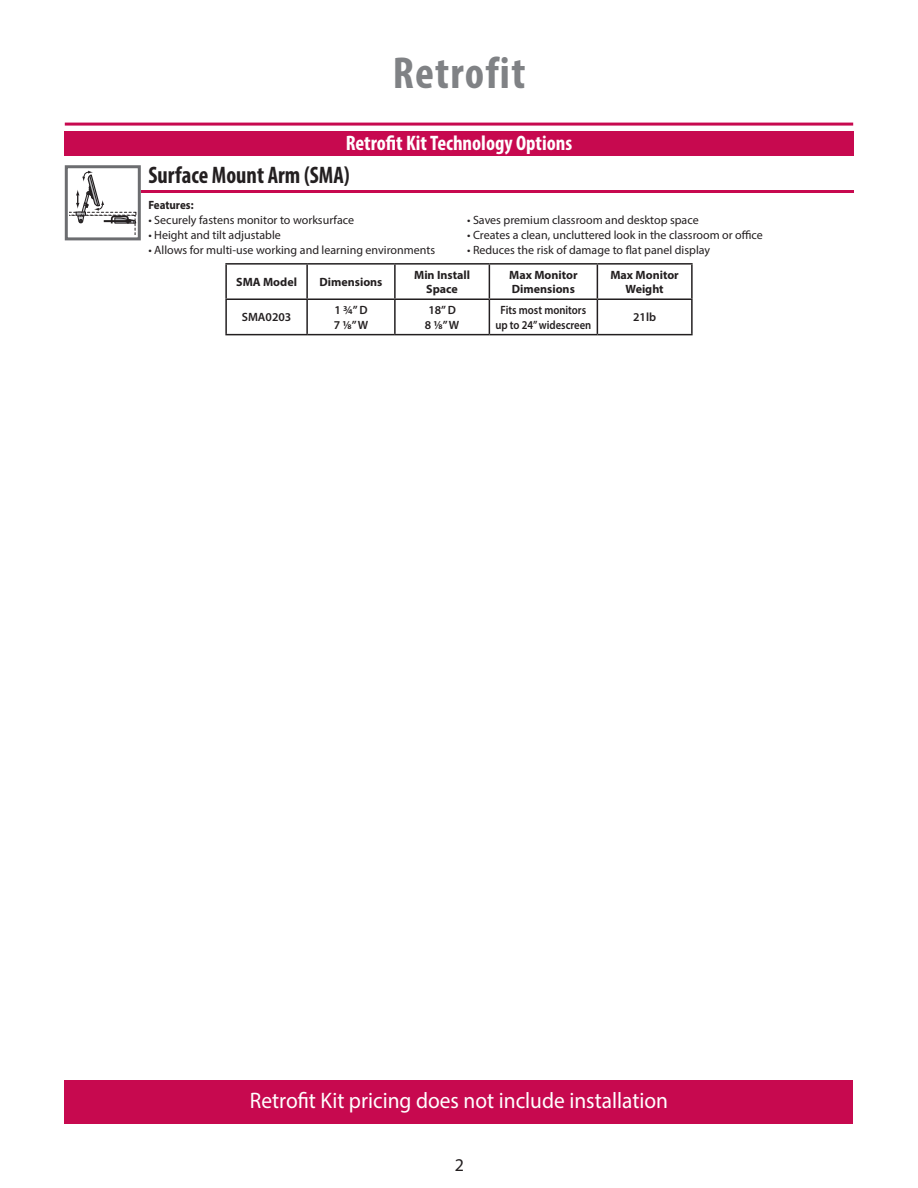
<style>
.page{position:relative;width:918px;height:1188px;background:#fff}
.page>*{position:absolute;margin:0;border:0;box-sizing:border-box;transform-origin:0 0}
.t1{font:700 condensed 45px "Myriad Pro";letter-spacing:.03em;color:#808285}
.t2{font:700 condensed 24px "Myriad Pro";color:#231f20;scale:.95 1}
.t3{font:22.5px "Myriad Pro";color:#fff;scale:.95 1}
.t4{font:700 condensed 21px "Myriad Pro";color:#fff}
.t5{font:18px "Myriad Pro";color:#231f20}
.t6{font:12px "Myriad Pro";color:#231f20}
.t7{font:700 12px/14.4px "Myriad Pro";color:#231f20;text-align:center}
.t8{font:600 12px "Myriad Pro";color:#231f20}
.t9{font:600 12px/14.4px "Myriad Pro";color:#231f20;text-align:center;scale:.89 1}
.t10{font:700 12px "Myriad Pro";color:#231f20;scale:.92 1}
</style>
<div class="page">
<hr style="left:65px;top:123px;width:788px;height:3px;background:#c7094f">
<hr style="left:141px;top:190px;width:712px;height:2px;background:#c7094f">
<div style="left:65px;top:131px;width:788px;height:25px;background:#c7094f"></div>
<div style="left:65px;top:165px;width:76px;height:75px;background:#fff;border:3px solid #6c6d70"></div>
<svg style="left:69px;top:171px;width:68px;height:64px"></svg>
<div style="left:65px;top:1080px;width:788px;height:43px;background:#c7094f"></div>
<hr style="left:225px;top:263px;width:82px;height:2px;background:#231f20">
<hr style="left:225px;top:265px;width:2px;height:33px;background:#231f20">
<hr style="left:307px;top:263px;width:88px;height:2px;background:#231f20">
<hr style="left:306px;top:265px;width:2px;height:33px;background:#231f20">
<hr style="left:395px;top:263px;width:94px;height:2px;background:#231f20">
<hr style="left:394px;top:265px;width:2px;height:33px;background:#231f20">
<hr style="left:489px;top:263px;width:108px;height:2px;background:#231f20">
<hr style="left:489px;top:265px;width:1px;height:33px;background:#231f20">
<hr style="left:597px;top:263px;width:96px;height:2px;background:#231f20">
<hr style="left:597px;top:265px;width:1px;height:33px;background:#231f20">
<hr style="left:691px;top:265px;width:2px;height:33px;background:#231f20">
<hr style="left:225px;top:298px;width:82px;height:2px;background:#231f20">
<hr style="left:225px;top:300px;width:2px;height:34px;background:#231f20">
<hr style="left:307px;top:298px;width:88px;height:2px;background:#231f20">
<hr style="left:306px;top:300px;width:2px;height:34px;background:#231f20">
<hr style="left:395px;top:298px;width:94px;height:2px;background:#231f20">
<hr style="left:394px;top:300px;width:2px;height:34px;background:#231f20">
<hr style="left:489px;top:298px;width:108px;height:2px;background:#231f20">
<hr style="left:489px;top:300px;width:1px;height:34px;background:#231f20">
<hr style="left:597px;top:298px;width:96px;height:2px;background:#231f20">
<hr style="left:597px;top:300px;width:1px;height:34px;background:#231f20">
<hr style="left:691px;top:300px;width:2px;height:34px;background:#231f20">
<hr style="left:225px;top:334px;width:82px;height:1px;background:#231f20">
<hr style="left:307px;top:334px;width:88px;height:1px;background:#231f20">
<hr style="left:395px;top:334px;width:94px;height:1px;background:#231f20">
<hr style="left:489px;top:334px;width:108px;height:1px;background:#231f20">
<hr style="left:597px;top:334px;width:96px;height:1px;background:#231f20">
<p class="t1" style="left:393px;top:45px;width:134px">Retrofit</p>
<p class="t4" style="left:346px;top:130px;width:228px">Retrofit Kit Technology Options</p>
<p class="t2" style="left:148px;top:160px;width:214px">Surface Mount Arm (SMA)</p>
<p class="t10" style="left:148px;top:197px;width:51px">Features:</p>
<p class="t6" style="left:148px;top:212px;width:207px">• Securely fastens monitor to worksurface</p>
<p class="t6" style="left:148px;top:227px;width:134px">• Height and tilt adjustable</p>
<p class="t6" style="left:148px;top:242px;width:288px">• Allows for multi-use working and learning environments</p>
<p class="t6" style="left:467px;top:212px;width:233px">• Saves premium classroom and desktop space</p>
<p class="t6" style="left:467px;top:227px;width:297px">• Creates a clean, uncluttered look in the classroom or office</p>
<p class="t6" style="left:467px;top:242px;width:245px">• Reduces the risk of damage to flat panel display</p>
<p class="t7" style="left:236px;top:274px;width:62px">SMA Model</p>
<p class="t7" style="left:319px;top:274px;width:65px">Dimensions</p>
<p class="t7" style="left:414px;top:267px;width:58px">Min Install<br>Space</p>
<p class="t7" style="left:509px;top:267px;width:70px;text-align:left">Max Monitor<br>Dimensions</p>
<p class="t7" style="left:610px;top:267px;width:70px">Max Monitor<br>Weight</p>
<p class="t8" style="left:242px;top:310px;width:51px">SMA0203</p>
<p class="t9" style="left:495px;top:303px;width:109px">Fits most monitors up to 24” widescreen</p>
<p class="t8" style="left:633px;top:310px;width:24px">21lb</p>
<p class="t8" style="left:334px;top:303px;width:35px">1 3/4” D</p>
<p class="t8" style="left:334px;top:317px;width:36px">7 1/8” W</p>
<p class="t8" style="left:428px;top:303px;width:29px">18” D</p>
<p class="t8" style="left:425px;top:317px;width:36px">8 1/8” W</p>
<p class="t3" style="left:250px;top:1086px;width:442px">Retrofit Kit pricing does not include installation</p>
<p class="t5" style="left:455px;top:1154px;width:11px">2</p>
</div>
